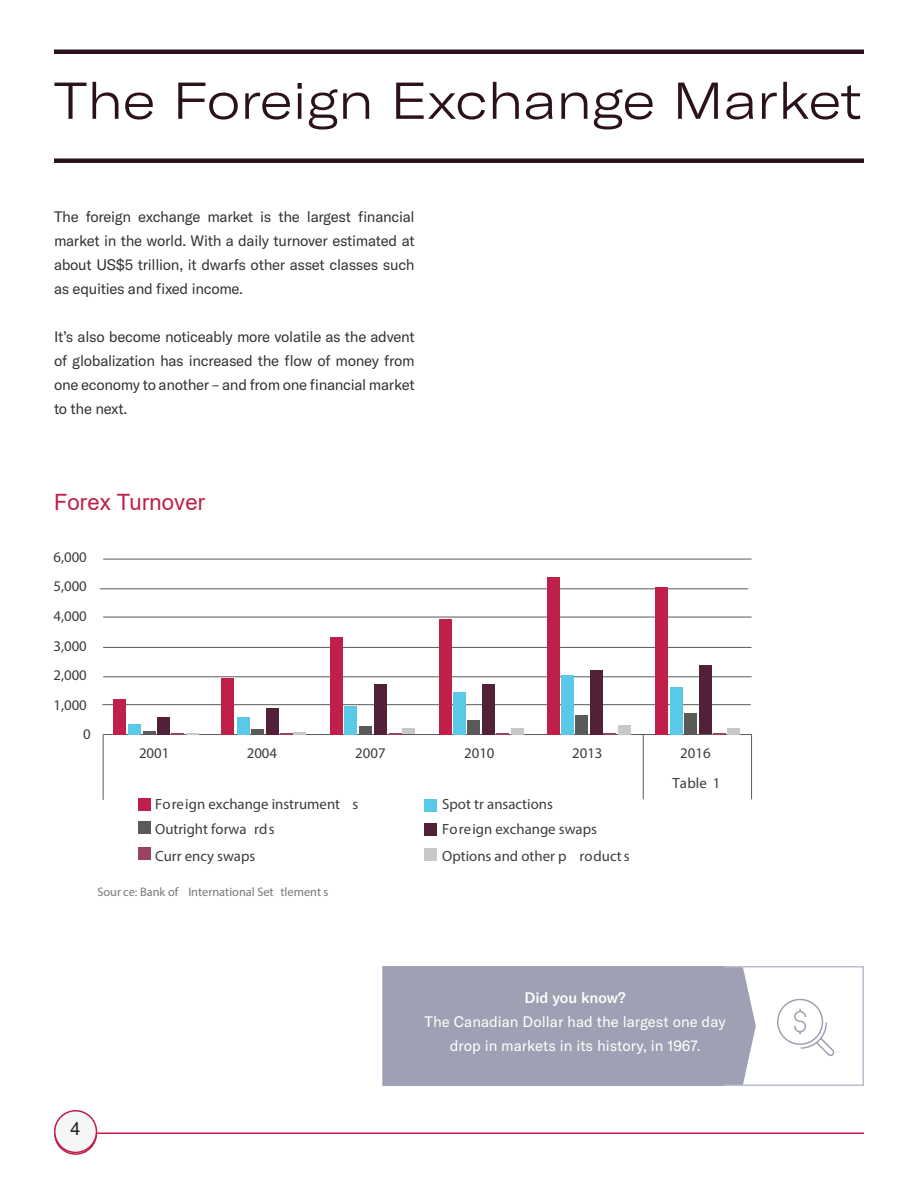
<style>
.page{position:relative;width:918px;height:1188px;background:#fff}
.page>*{position:absolute;margin:0;border:0;box-sizing:border-box;transform-origin:0 0}
.t1{font:300 expanded 51px "GT America";color:#2b101d}
.t2{font:22.5px "Arial";letter-spacing:.005em;color:#c01f4a}
.t3{font:18px "Arial";color:#231f20}
.t4{font:15px/24px "GT America";letter-spacing:-.02em;color:#333;text-align:justify}
.t5{font:15px "GT America";color:#fff}
.t6{font:500 15px "GT America";color:#fff}
.t7{font:14.85px/29.5px "Myriad Pro";color:#3c3c3c}
.t8{font:12.3px "Myriad Pro";color:#787779}
</style>
<div class="page">
<svg style="left:55px;top:1112px;width:41px;height:42px"></svg>
<div style="left:54px;top:1112px;width:43px;height:43px;border:2px solid #c01e4b;border-radius:50%"></div>
<hr style="left:97px;top:1132px;width:767px;height:2px;background:#c01e4b">
<hr style="left:54px;top:50px;width:810px;height:4px;background:#2b101d">
<div style="left:54px;top:158px;width:810px;height:5px;background:#2b101d"></div>
<div style="left:55px;top:1111px;width:41px;height:41px;background:#f5f7f7;border-radius:50%"></div>
<div style="left:54px;top:1110px;width:43px;height:43px;border:2px solid #c01e4b;border-radius:50%"></div>
<hr style="left:103px;top:559px;width:649px;height:1px;background:#595a59">
<hr style="left:100px;top:589px;width:648px;height:1px;background:#595a59">
<hr style="left:103px;top:617px;width:649px;height:1px;background:#595a59">
<hr style="left:103px;top:647px;width:649px;height:1px;background:#595a59">
<hr style="left:103px;top:676px;width:649px;height:1px;background:#595a59">
<hr style="left:102px;top:704px;width:649px;height:1px;background:#595a59">
<hr style="left:103px;top:734px;width:649px;height:1px;background:#595a59">
<hr style="left:103px;top:735px;width:1px;height:65px;background:#595a59">
<hr style="left:643px;top:735px;width:1px;height:64px;background:#595a59">
<hr style="left:751px;top:734px;width:1px;height:65px;background:#595a59">
<div style="left:114px;top:699px;width:12px;height:36px;background:#c01f4a"></div>
<div style="left:222px;top:678px;width:12px;height:57px;background:#c01f4a"></div>
<div style="left:331px;top:637px;width:12px;height:98px;background:#c01f4a"></div>
<div style="left:439px;top:619px;width:12px;height:116px;background:#c01f4a"></div>
<div style="left:548px;top:577px;width:12px;height:158px;background:#c01f4a"></div>
<div style="left:655px;top:587px;width:13px;height:148px;background:#c01f4a"></div>
<div style="left:129px;top:724px;width:12px;height:11px;background:#59c9e7"></div>
<div style="left:237px;top:717px;width:12px;height:17px;background:#59c9e7"></div>
<div style="left:344px;top:706px;width:13px;height:28px;background:#59c9e7"></div>
<div style="left:453px;top:692px;width:13px;height:42px;background:#59c9e7"></div>
<div style="left:562px;top:675px;width:12px;height:59px;background:#59c9e7"></div>
<div style="left:670px;top:687px;width:12px;height:47px;background:#59c9e7"></div>
<hr style="left:143px;top:731px;width:13px;height:4px;background:#595a59">
<div style="left:252px;top:729px;width:12px;height:6px;background:#595a59"></div>
<div style="left:359px;top:726px;width:13px;height:9px;background:#595a59"></div>
<div style="left:467px;top:720px;width:13px;height:14px;background:#595a59"></div>
<div style="left:575px;top:716px;width:13px;height:18px;background:#595a59"></div>
<div style="left:684px;top:713px;width:13px;height:21px;background:#595a59"></div>
<div style="left:157px;top:717px;width:13px;height:17px;background:#522138"></div>
<div style="left:266px;top:708px;width:12px;height:26px;background:#522138"></div>
<div style="left:374px;top:684px;width:13px;height:50px;background:#522138"></div>
<div style="left:482px;top:684px;width:13px;height:50px;background:#522138"></div>
<div style="left:590px;top:670px;width:12px;height:64px;background:#522138"></div>
<div style="left:699px;top:665px;width:12px;height:69px;background:#522138"></div>
<svg style="left:389px;top:733px;width:12px;height:1px"></svg>
<svg style="left:496px;top:733px;width:13px;height:1px"></svg>
<svg style="left:604px;top:733px;width:12px;height:1px"></svg>
<svg style="left:713px;top:733px;width:13px;height:1px"></svg>
<svg style="left:172px;top:733px;width:27px;height:1px"></svg>
<svg style="left:280px;top:732px;width:26px;height:2px"></svg>
<div style="left:402px;top:728px;width:13px;height:6px;background:#c8c8c7"></div>
<div style="left:511px;top:728px;width:13px;height:6px;background:#c8c8c7"></div>
<div style="left:619px;top:725px;width:12px;height:9px;background:#c8c8c7"></div>
<div style="left:727px;top:728px;width:12px;height:6px;background:#c8c8c7"></div>
<div style="left:138px;top:798px;width:13px;height:12px;background:#c01f4a"></div>
<div style="left:425px;top:799px;width:12px;height:13px;background:#59c9e7"></div>
<div style="left:138px;top:822px;width:13px;height:12px;background:#595a59"></div>
<div style="left:425px;top:823px;width:12px;height:12px;background:#522138"></div>
<div style="left:138px;top:847px;width:13px;height:12px;background:#9b425f"></div>
<div style="left:425px;top:848px;width:12px;height:12px;background:#c8c8c7"></div>
<div style="left:382px;top:966px;width:374px;height:120px;background:#a0a0b4"></div>
<div style="left:723px;top:966px;width:141px;height:120px;border:2px solid #b8becd"></div>
<svg style="left:776px;top:966px;width:60px;height:90px"></svg>
<p class="t1" style="left:54px;top:71px;width:810px">The Foreign Exchange Market</p>
<p class="t4" style="left:54px;top:205px;width:362px">The foreign exchange market is the largest financial market in the world. With a daily turnover estimated at about US$5 trillion, it dwarfs other asset classes such as equities and fixed income.</p>
<p class="t4" style="left:54px;top:325px;width:362px">It’s also become noticeably more volatile as the advent of globalization has increased the flow of money from one economy to another – and from one financial market to the next.</p>
<p class="t2" style="left:54px;top:487px;width:153px">Forex Turnover</p>
<p class="t7" style="left:53px;top:542px;width:39px;text-align:right">6,000<br>5,000<br>4,000<br>3,000<br>2,000<br>1,000<br>0</p>
<p class="t7" style="left:139px;top:738px;width:32px">2001</p>
<p class="t7" style="left:247px;top:738px;width:32px">2004</p>
<p class="t7" style="left:355px;top:738px;width:32px">2007</p>
<p class="t7" style="left:464px;top:738px;width:32px">2010</p>
<p class="t7" style="left:572px;top:738px;width:32px">2013</p>
<p class="t7" style="left:680px;top:738px;width:32px">2016</p>
<p class="t7" style="left:155px;top:791px;width:205px;line-height:26px">Foreign exchange instrument s<br>Outright forwa rds<br>Curr ency swaps</p>
<p class="t7" style="left:442px;top:791px;width:189px;line-height:26px">Spot tr ansactions<br>Foreign exchange swaps<br>Options and other p roducts</p>
<p class="t7" style="left:673px;top:768px;width:49px">Table 1</p>
<p class="t8" style="left:97px;top:884px;width:233px">Sour ce: Bank of International Set tlement s</p>
<p class="t3" style="left:71px;top:1116px;width:12px">4</p>
<p class="t6" style="left:525px;top:989px;width:103px">Did you know?</p>
<p class="t5" style="left:424px;top:1013px;width:303px">The Canadian Dollar had the largest one day</p>
<p class="t5" style="left:450px;top:1037px;width:252px">drop in markets in its history, in 1967.</p>
</div>
